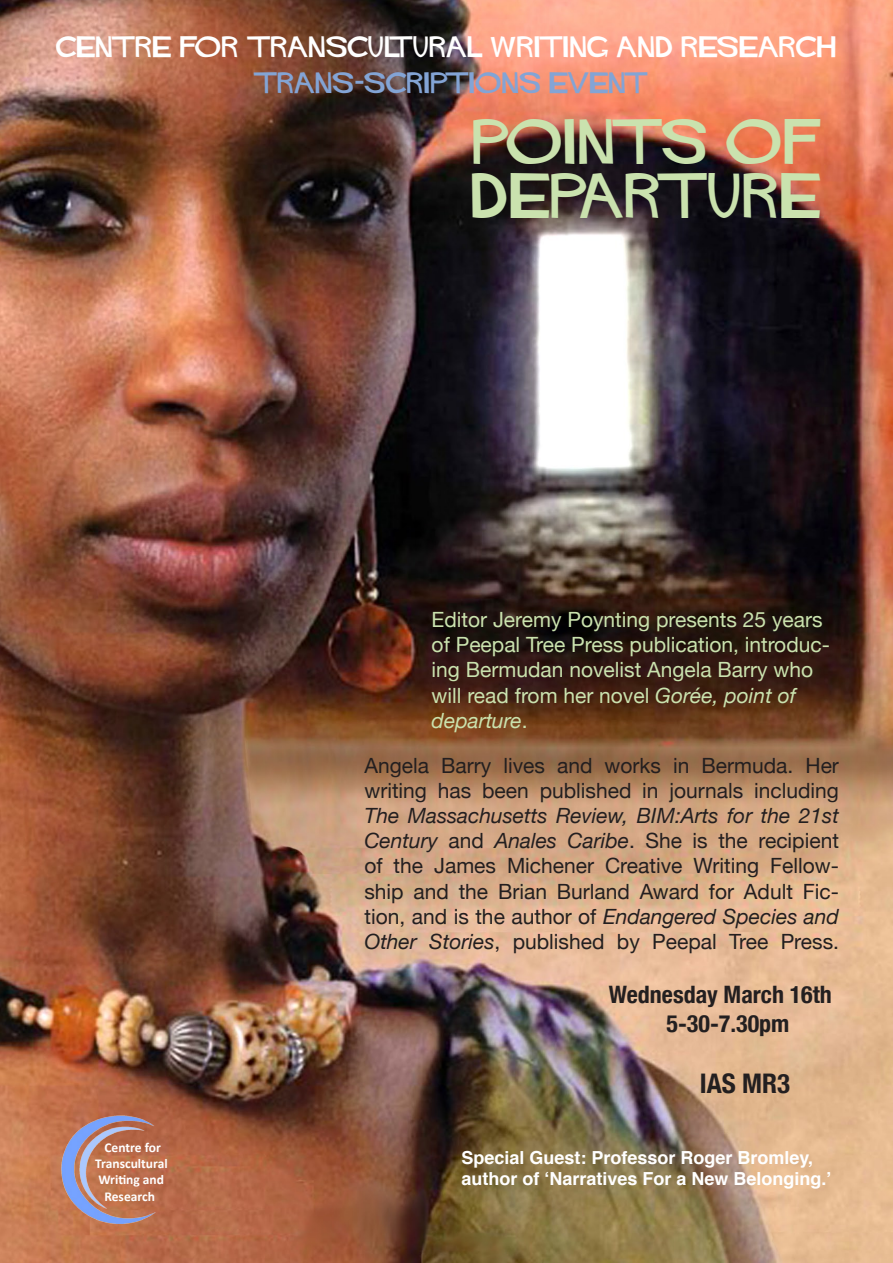
<style>
.page{position:relative;width:893px;height:1263px;background:#fff}
.page>*{position:absolute;margin:0;border:0;box-sizing:border-box;transform-origin:0 0}
.t1{font:45px/54px "HITCHCOCK";letter-spacing:.03em;color:#cae2ae}
.t2{font:700 condensed 27px "Helvetica Neue";color:#231f20}
.t3{font:700 condensed 24px "Helvetica Neue";color:#231f20}
.t4{font:21px/25.2px "Helvetica Neue";color:#231f20;text-align:justify}
.t5{font:21px/25.2px "Helvetica Neue";color:#cae2ae}
.t6{font:21px "HITCHCOCK";letter-spacing:.03em;color:#fff}
.t7{font:21px "HITCHCOCK";letter-spacing:.02em;color:#83a4d5}
.t8{font:700 18px "Helvetica";color:#fff}
.t9{font:700 13.5px "Calibri";color:#fff}
.s1{font-family:"Verdana";font-weight:700}
.s2{font-style:italic}
</style>
<div class="page">
<img style="left:0;top:0;width:893px;height:1263px">
<img style="left:54px;top:1105px;width:115px;height:119px">
<p class="t6" style="left:56px;top:36px;width:782px">CENTRE FOR TRANSCULTURAL WRITING AND RESEARCH</p>
<p class="t7" style="left:254px;top:72px;width:395px">TRANS<span class="s1">-</span>SCRIPTIONS EVENT</p>
<p class="t1" style="left:472px;top:114px;width:350px">POINTS OF<br>DEPARTURE</p>
<p class="t5" style="left:432px;top:607px;width:400px">Editor Jeremy Poynting presents 25 years of Peepal Tree Press publication, introduc&shy;ing Bermudan novelist Angela Barry who will read from her novel <span class="s2">Gorée, point of departure</span>.</p>
<p class="t4" style="left:364px;top:752px;width:476px">Angela Barry lives and works in Bermuda. Her writing has been published in journals including <span class="s2">The Massachusetts Review, BIM:Arts for the 21st Century</span> and <span class="s2">Anales Caribe</span>. She is the recipient of the James Michener Creative Writing Fellow&shy;ship and the Brian Burland Award for Adult Fic&shy;tion, and is the author of <span class="s2">Endangered Species and Other Stories</span>, published by Peepal Tree Press.</p>
<p class="t9" style="left:104px;top:1139px;width:58px">Centre for</p>
<p class="t9" style="left:95px;top:1155px;width:74px">Transcultural</p>
<p class="t9" style="left:98px;top:1171px;width:67px">Writing and</p>
<p class="t9" style="left:104px;top:1188px;width:52px">Research</p>
<p class="t3" style="left:609px;top:980px;width:224px">Wednesday March 16th</p>
<p class="t3" style="left:667px;top:1009px;width:124px">5-30-7.30pm</p>
<p class="t2" style="left:700px;top:1067px;width:92px">IAS MR3</p>
<p class="t8" style="left:461px;top:1143px;width:353px">Special Guest: Professor Roger Bromley,</p>
<p class="t8" style="left:461px;top:1164px;width:372px">author of ‘Narratives For a New Belonging.’</p>
</div>
